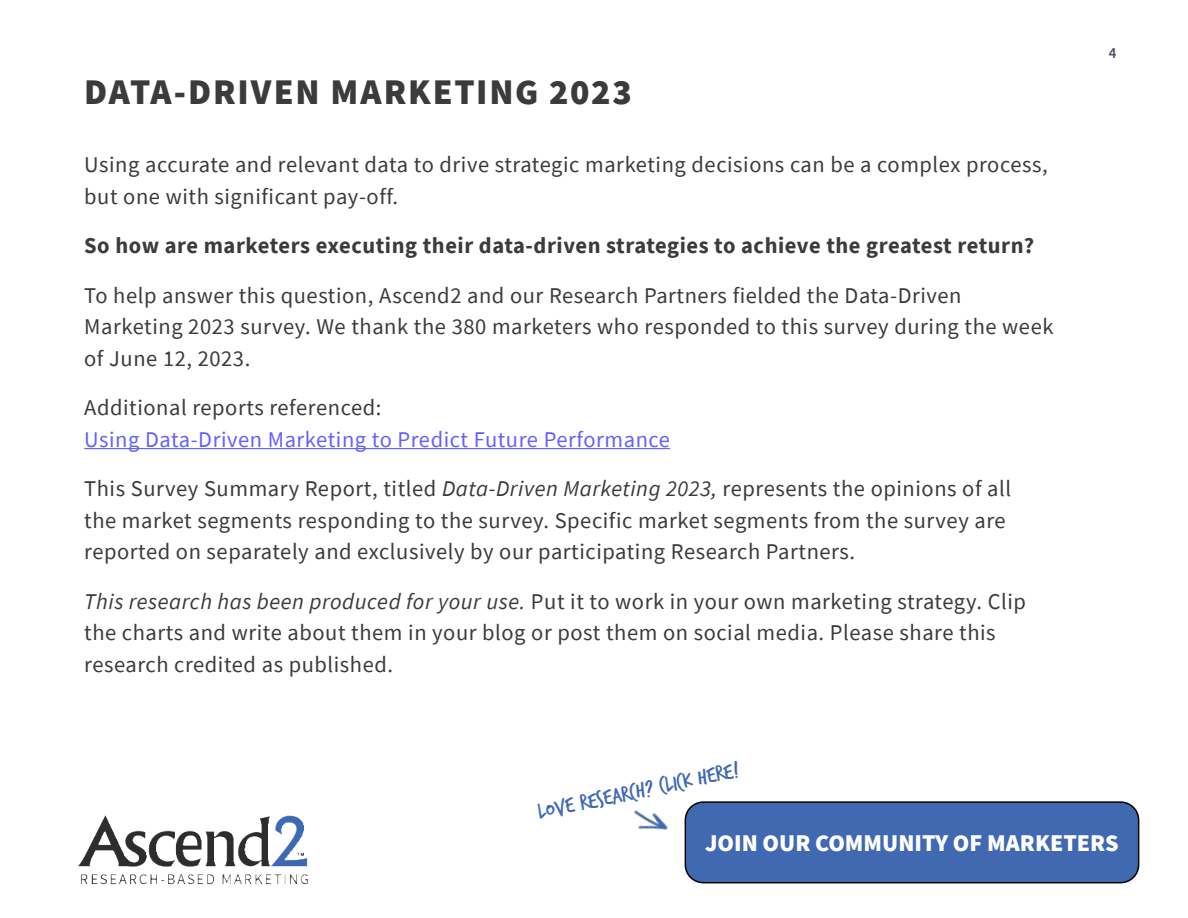
<style>
.page{position:relative;width:1188px;height:918px;background:#fff}
.page>*{position:absolute;margin:0;border:0;box-sizing:border-box;transform-origin:0 0}
.t1{font:900 36px "Source Sans Pro";letter-spacing:.045em;color:#3b3a3c}
.t2{font:900 24px "Source Sans Pro";color:#fff}
.t3{font:24px "Trash Hand";color:#4069b2}
.t4{font:22.5px/31.5px "Source Sans Pro";letter-spacing:.025em;color:#3b3a3c}
.t5{font:700 22.5px "Source Sans Pro";letter-spacing:.025em;color:#3b3a3c}
.t6{font:22.5px "Source Sans Pro";letter-spacing:.025em;color:#6361fa}
.t7{font:600 15px "Source Sans Pro";color:#475066}
.s1{font-style:italic}
</style>
<div class="page">
<img style="left:79px;top:815px;width:229px;height:70px">
<hr style="left:84px;top:448px;width:586px;height:1px;background:#6361fa">
<img style="left:634px;top:810px;width:34px;height:20px">
<div style="left:685px;top:802px;width:454px;height:81px;background:#4069b2;border-radius:18px"></div>
<div style="left:685px;top:801px;width:454px;height:82px;border:2px solid #000;border-radius:18px"></div>
<h1 class="t1" style="left:84px;top:80px;width:549px">DATA-DRIVEN MARKETING 2023</h1>
<p class="t4" style="left:84px;top:151px;width:965px">Using accurate and relevant data to drive strategic marketing decisions can be a complex process, but one with significant pay-off.</p>
<p class="t5" style="left:84px;top:237px;width:951px">So how are marketers executing their data-driven strategies to achieve the greatest return?</p>
<p class="t4" style="left:84px;top:281px;width:971px">To help answer this question, Ascend2 and our Research Partners fielded the Data-Driven<br>Marketing 2023 survey. We thank the 380 marketers who responded to this survey during the week of June 12, 2023.</p>
<p class="t4" style="left:84px;top:394px;width:299px">Additional reports referenced:</p>
<p class="t6" style="left:84px;top:430px;width:587px">Using Data-Driven Marketing to Predict Future Performance</p>
<p class="t4" style="left:84px;top:475px;width:928px">This Survey Summary Report, titled <span class="s1">Data-Driven Marketing 2023,</span> represents the opinions of all the market segments responding to the survey. Specific market segments from the survey are reported on separately and exclusively by our participating Research Partners.</p>
<p class="t4" style="left:84px;top:587px;width:943px"><span class="s1">This research has been produced for your use.</span> Put it to work in your own marketing strategy. Clip the charts and write about them in your blog or post them on social media. Please share this research credited as published.</p>
<p class="t3" style="left:536px;top:801px;width:207px;rotate:-12deg">Love research? Click here!</p>
<p class="t7" style="left:1109px;top:44px;width:9px">4</p>
<p class="t2" style="left:705px;top:829px;width:415px">JOIN OUR COMMUNITY OF MARKETERS</p>
</div>
